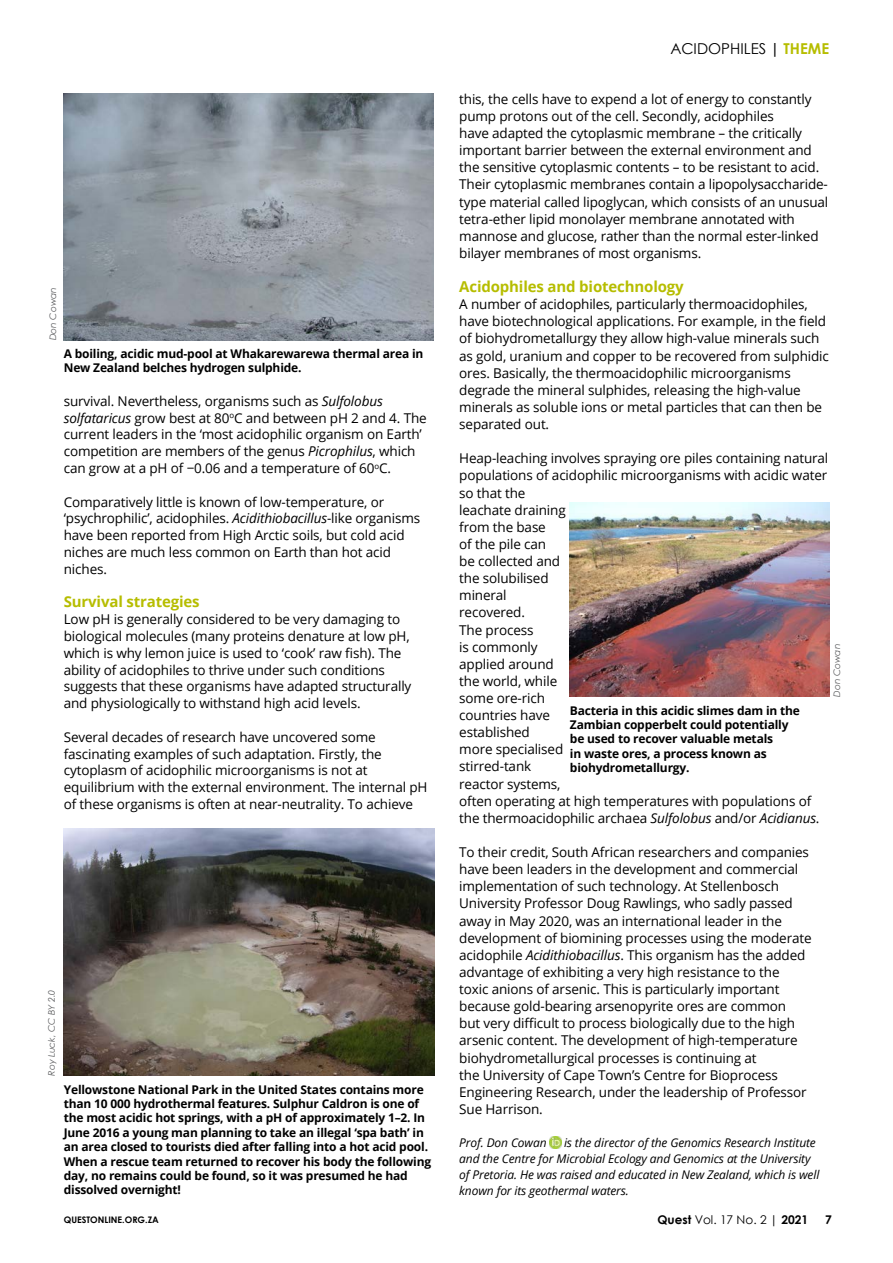
<style>
.page{position:relative;width:893px;height:1263px;background:#fff}
.page>*{position:absolute;margin:0;border:0;box-sizing:border-box;transform-origin:0 0}
.t1{font:700 15px "Open Sans";letter-spacing:-.01em;color:#b6bd00}
.t2{font:15px "Century Gothic";color:#000}
.t3{font:13.5px/17.1px "Open Sans";letter-spacing:-.01em;color:#000}
.t4{font:700 12px/14.4px "Open Sans";letter-spacing:-.015em;color:#000}
.t5{font:italic 12px/16px "Open Sans";letter-spacing:-.01em;color:#000}
.t6{font:12px "Century Gothic";color:#000}
.t7{font:700 12px "Century Gothic";color:#000}
.t8{font:italic 9px "Century Gothic";color:#58595b}
.t9{font:700 9px "Century Gothic";color:#000}
.s1{font-style:italic}
.s2{font-weight:700}
.s3{font-weight:700;color:#b6bd00}
</style>
<div class="page">
<img style="left:64px;top:94px;width:370px;height:246px">
<svg style="left:549px;top:1136px;width:12px;height:12px"></svg>
<img style="left:64px;top:828px;width:370px;height:248px">
<img style="left:570px;top:502px;width:259px;height:195px">
<p class="t8" style="left:47px;top:340px;width:54px;rotate:-90deg">Don Cowan</p>
<p class="t4" style="left:64px;top:346px;width:361px">A boiling, acidic mud-pool at Whakarewarewa thermal area in<br>New Zealand belches hydrogen sulphide.</p>
<p class="t3" style="left:64px;top:392px;width:364px">survival. Nevertheless, organisms such as <span class="s1">Sulfolobus solfataricus</span> grow best at 80<sup>o</sup>C and between pH 2 and 4. The current leaders in the ‘most acidophilic organism on Earth’ competition are members of the genus <span class="s1">Picrophilus</span>, which can grow at a pH of −0.06 and a temperature of 60<sup>o</sup>C.</p>
<p class="t3" style="left:64px;top:493px;width:358px">Comparatively little is known of low-temperature, or ‘psychrophilic’, acidophiles. <span class="s1">Acidithiobacillus</span>-like organisms have been reported from High Arctic soils, but cold acid niches are much less common on Earth than hot acid niches.</p>
<p class="t1" style="left:64px;top:591px;width:137px">Survival strategies</p>
<p class="t3" style="left:64px;top:611px;width:349px">Low pH is generally considered to be very damaging to biological molecules (many proteins denature at low pH, which is why lemon juice is used to ‘cook’ raw fish). The ability of acidophiles to thrive under such conditions suggests that these organisms have adapted structurally and physiologically to withstand high acid levels.</p>
<p class="t3" style="left:64px;top:728px;width:365px">Several decades of research have uncovered some fascinating examples of such adaptation. Firstly, the cytoplasm of acidophilic microorganisms is not at equilibrium with the external environment. The internal pH of these organisms is often at near-neutrality. To achieve</p>
<p class="t8" style="left:45px;top:1076px;width:88px;rotate:-90deg">Roy Luck, CC BY 2.0</p>
<p class="t4" style="left:64px;top:1082px;width:369px">Yellowstone National Park in the United States contains more than 10 000 hydrothermal features. Sulphur Caldron is one of the most acidic hot springs, with a pH of approximately 1–2. In June 2016 a young man planning to take an illegal ‘spa bath’ in an area closed to tourists died after falling into a hot acid pool.<br>When a rescue team returned to recover his body the following day, no remains could be found, so it was presumed he had dissolved overnight!</p>
<p class="t2" style="left:670px;top:38px;width:160px">ACIDOPHILES <span class="s2">|</span> <span class="s3">THEME</span></p>
<p class="t3" style="left:459px;top:90px;width:370px">this, the cells have to expend a lot of energy to constantly pump protons out of the cell. Secondly, acidophiles<br>have adapted the cytoplasmic membrane – the critically important barrier between the external environment and the sensitive cytoplasmic contents – to be resistant to acid.<br>Their cytoplasmic membranes contain a lipopolysaccharide&shy;type material called lipoglycan, which consists of an unusual tetra-ether lipid monolayer membrane annotated with mannose and glucose, rather than the normal ester-linked bilayer membranes of most organisms.</p>
<p class="t1" style="left:459px;top:276px;width:226px">Acidophiles and biotechnology</p>
<p class="t3" style="left:459px;top:295px;width:371px">A number of acidophiles, particularly thermoacidophiles, have biotechnological applications. For example, in the field of biohydrometallurgy they allow high-value minerals such as gold, uranium and copper to be recovered from sulphidic ores. Basically, the thermoacidophilic microorganisms degrade the mineral sulphides, releasing the high-value minerals as soluble ions or metal particles that can then be separated out.</p>
<p class="t3" style="left:459px;top:449px;width:371px">Heap-leaching involves spraying ore piles containing natural populations of acidophilic microorganisms with acidic water so that the<br>leachate draining<br>from the base<br>of the pile can<br>be collected and<br>the solubilised<br>mineral<br>recovered.<br>The process<br>is commonly<br>applied around<br>the world, while<br>some ore-rich<br>countries have<br>established<br>more specialised<br>stirred-tank<br>reactor systems,<br>often operating at high temperatures with populations of the thermoacidophilic archaea <span class="s1">Sulfolobus</span> and/or <span class="s1">Acidianus</span>.</p>
<p class="t3" style="left:459px;top:843px;width:354px">To their credit, South African researchers and companies have been leaders in the development and commercial implementation of such technology. At Stellenbosch University Professor Doug Rawlings, who sadly passed away in May 2020, was an international leader in the development of biomining processes using the moderate acidophile <span class="s1">Acidithiobacillus</span>. This organism has the added advantage of exhibiting a very high resistance to the toxic anions of arsenic. This is particularly important because gold-bearing arsenopyrite ores are common<br>but very difficult to process biologically due to the high arsenic content. The development of high-temperature biohydrometallurgical processes is continuing at<br>the University of Cape Town’s Centre for Bioprocess Engineering Research, under the leadership of Professor Sue Harrison.</p>
<p class="t5" style="left:459px;top:1134px;width:89px">Prof. Don Cowan</p>
<p class="t8" style="left:831px;top:697px;width:54px;rotate:-90deg">Don Cowan</p>
<p class="t4" style="left:570px;top:703px;width:232px">Bacteria in this acidic slimes dam in the Zambian copperbelt could potentially be used to recover valuable metals<br>in waste ores, a process known as biohydrometallurgy.</p>
<p class="t5" style="left:459px;top:1134px;width:362px;text-indent:105px">is the director of the Genomics Research Institute and the Centre for Microbial Ecology and Genomics at the University of Pretoria. He was raised and educated in New Zealand, which is well known for its geothermal waters.</p>
<p class="t9" style="left:64px;top:1213px;width:97px">QUESTONLINE.ORG.ZA</p>
<p class="t6" style="left:657px;top:1211px;width:152px"><span class="s2">Quest</span> Vol. 17 No. 2 | <span class="s2">2021</span></p>
<p class="t7" style="left:825px;top:1210px;width:8px">7</p>
</div>
